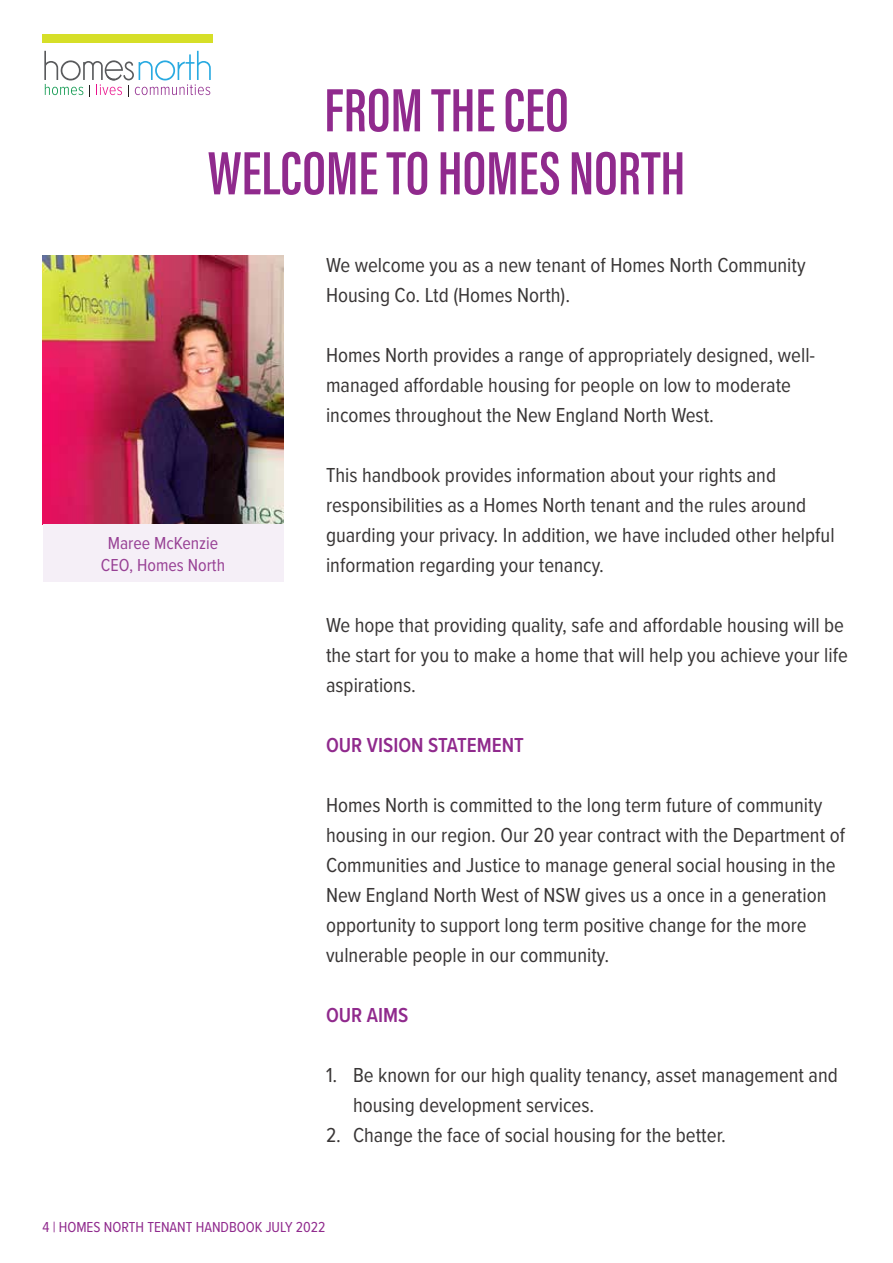
<style>
.page{position:relative;width:893px;height:1263px;background:#fff}
.page>*{position:absolute;margin:0;border:0;box-sizing:border-box;transform-origin:0 0}
.t1{font:600 63px/63px "Acumin Pro Extra Cond";color:#902a8d;text-align:center}
.t2{font:21px/30px "Proxima Nova Cond";color:#393636}
.t3{font:600 21px "Proxima Nova Cond";color:#902a8d}
.t4{font:18px/21.6px "Proxima Nova Cond";color:#984195;text-align:center}
.t5{font:15px "Proxima Nova Cond";color:#902a8d}
</style>
<div class="page">
<div style="left:43px;top:34px;width:170px;height:9px;background:#d6df28"></div>
<svg style="left:44px;top:51px;width:167px;height:46px"></svg>
<img style="left:43px;top:255px;width:240px;height:269px">
<div style="left:43px;top:524px;width:240px;height:57px;background:#f5eff7"></div>
<h1 class="t1" style="left:208px;top:78px;width:479px">FROM THE CEO<br>WELCOME TO HOMES NORTH</h1>
<p class="t2" style="left:326px;top:249px;width:481px">We welcome you as a new tenant of Homes North Community<br>Housing Co. Ltd (Homes North).</p>
<p class="t4" style="left:101px;top:532px;width:126px">Maree McKenzie<br>CEO, Homes North</p>
<p class="t2" style="left:326px;top:339px;width:491px">Homes North provides a range of appropriately designed, well&shy;managed affordable housing for people on low to moderate incomes throughout the New England North West.</p>
<p class="t2" style="left:326px;top:459px;width:510px">This handbook provides information about your rights and responsibilities as a Homes North tenant and the rules around guarding your privacy. In addition, we have included other helpful information regarding your tenancy.</p>
<p class="t2" style="left:326px;top:609px;width:523px">We hope that providing quality, safe and affordable housing will be the start for you to make a home that will help you achieve your life aspirations.</p>
<p class="t3" style="left:326px;top:729px;width:199px">OUR VISION STATEMENT</p>
<p class="t2" style="left:326px;top:789px;width:520px">Homes North is committed to the long term future of community housing in our region. Our 20 year contract with the Department of Communities and Justice to manage general social housing in the New England North West of NSW gives us a once in a generation opportunity to support long term positive change for the more vulnerable people in our community.</p>
<p class="t3" style="left:326px;top:999px;width:84px">OUR AIMS</p>
<p class="t2" style="left:353px;top:1059px;width:486px;text-indent:-27px">1. Be known for our high quality tenancy, asset management and housing development services.</p>
<p class="t2" style="left:326px;top:1119px;width:401px">2. Change the face of social housing for the better.</p>
<p class="t5" style="left:43px;top:1216px;width:284px">4 | HOMES NORTH TENANT HANDBOOK JULY 2022</p>
</div>
